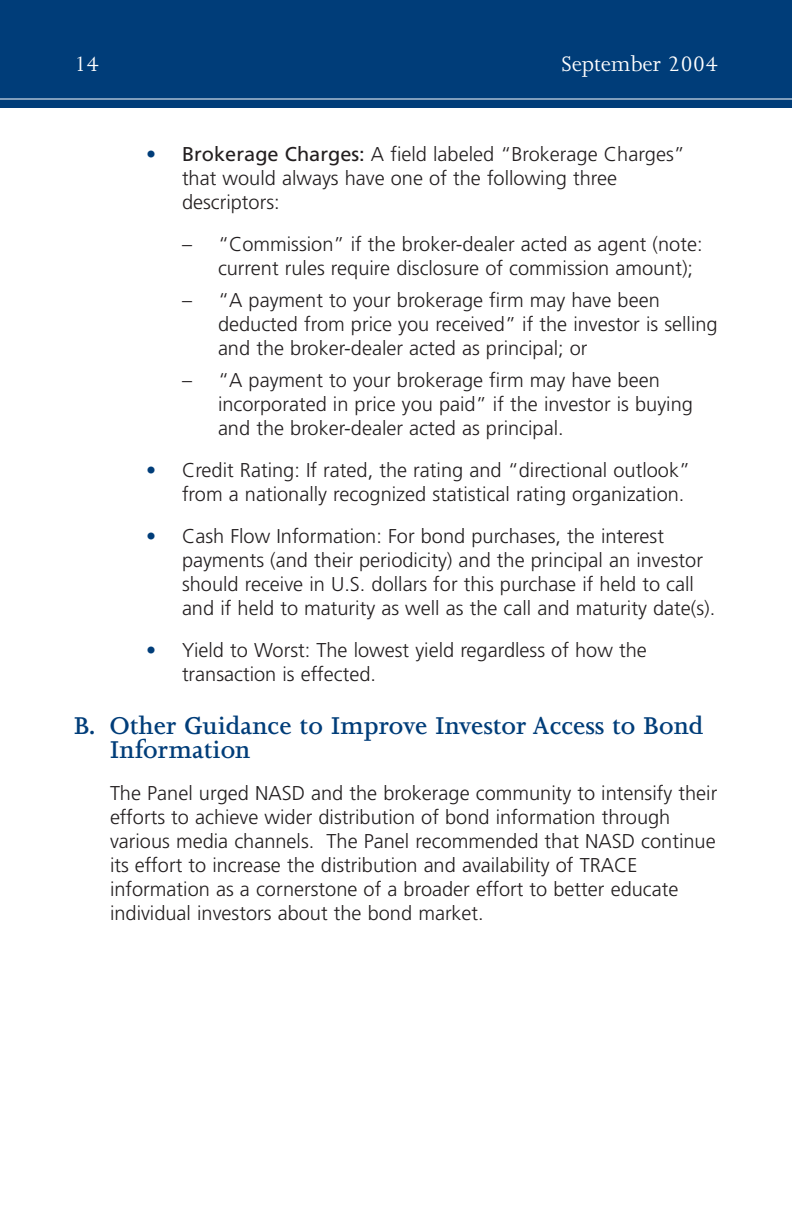
<style>
.page{position:relative;width:792px;height:1224px;background:#fff}
.page>*{position:absolute;margin:0;border:0;box-sizing:border-box;transform-origin:0 0}
.t1{font:600 28px/24px "Joanna";color:#003d79}
.t2{font:24px "Joanna";color:#fff}
.t3{font:300 20px/24px "Frutiger";color:#231f20}
.s1{color:#003d79}
.s2{font-weight:400}
</style>
<div class="page">
<div style="left:0;top:0;width:792px;height:108px;background:#003d79"></div>
<p class="t2" style="left:74px;top:55px;width:27px">14</p>
<p class="t2" style="left:562px;top:55px;width:158px">September 2004</p>
<p class="t3" style="left:182px;top:144px;width:505px;text-indent:-36px"><span class="s1">•</span> <span class="s2">Brokerage Charges:</span> A field labeled “Brokerage Charges” that would always have one of the following three descriptors:</p>
<p class="t3" style="left:218px;top:234px;width:486px;text-indent:-36px">– “Commission” if the broker-dealer acted as agent (note: current rules require disclosure of commission amount);</p>
<p class="t3" style="left:218px;top:290px;width:501px;text-indent:-36px">– “A payment to your brokerage firm may have been deducted from price you received” if the investor is selling and the broker-dealer acted as principal; or</p>
<p class="t3" style="left:218px;top:370px;width:476px;text-indent:-36px">– “A payment to your brokerage firm may have been incorporated in price you paid” if the investor is buying and the broker-dealer acted as principal.</p>
<p class="t3" style="left:146px;top:460px;width:546px;text-align:right"><span class="s1">•</span> Credit Rating: If rated, the rating and “directional outlook” from a nationally recognized statistical rating organization.</p>
<p class="t3" style="left:182px;top:526px;width:535px;text-indent:-36px"><span class="s1">•</span> Cash Flow Information: For bond purchases, the interest payments (and their periodicity) and the principal an investor should receive in U.S. dollars for this purchase if held to call and if held to maturity as well as the call and maturity date(s).</p>
<p class="t3" style="left:182px;top:640px;width:466px;text-indent:-36px"><span class="s1">•</span> Yield to Worst: The lowest yield regardless of how the transaction is effected.</p>
<h1 class="t1" style="left:110px;top:716px;width:595px;text-indent:-36px">B. Other Guidance to Improve Investor Access to Bond<br>Information</h1>
<p class="t3" style="left:110px;top:783px;width:609px">The Panel urged NASD and the brokerage community to intensify their efforts to achieve wider distribution of bond information through various media channels. The Panel recommended that NASD continue its effort to increase the distribution and availability of TRACE information as a cornerstone of a broader effort to better educate individual investors about the bond market.</p>
</div>
